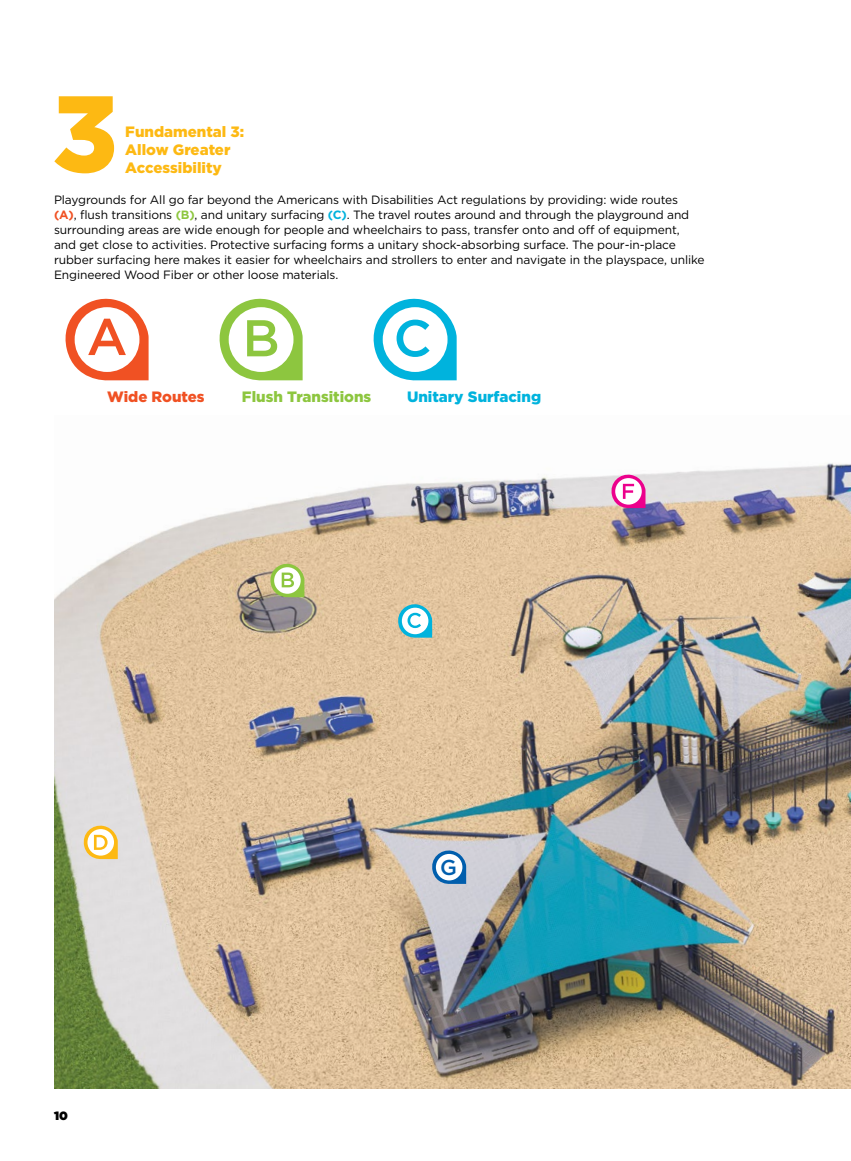
<style>
.page{position:relative;width:851px;height:1161px;background:#fff}
.page>*{position:absolute;margin:0;border:0;box-sizing:border-box;transform-origin:0 0}
.t1{font:900 108px "Gotham";color:#fdb913}
.t2{font:500 21.45px "Gotham";color:#005ead}
.t3{font:900 15px/18px "Gotham";color:#fdb913}
.t4{font:900 15px "Gotham";color:#8dc63f}
.t5{font:900 15px "Gotham";color:#00b3dd}
.t6{font:900 15px "Gotham";color:#f05123}
.t7{font:12px/15px "Gotham";letter-spacing:-.01em;color:#000}
.t8{font:900 12px "Gotham";color:#000}
.s1{font-weight:700;color:#f05123}
.s2{font-weight:700;color:#8dc63f}
.s3{font-weight:700;color:#00b3dd}
</style>
<div class="page">
<img style="left:54px;top:463px;width:796px;height:625px">
<svg style="left:65px;top:298px;width:83px;height:83px"></svg>
<svg style="left:219px;top:298px;width:83px;height:83px"></svg>
<svg style="left:268px;top:562px;width:36px;height:36px"></svg>
<svg style="left:373px;top:298px;width:83px;height:83px"></svg>
<svg style="left:395px;top:602px;width:37px;height:36px"></svg>
<svg style="left:81px;top:824px;width:37px;height:35px"></svg>
<svg style="left:608px;top:473px;width:37px;height:35px"></svg>
<svg style="left:429px;top:849px;width:37px;height:35px"></svg>
<div style="left:436px;top:854px;width:26px;height:26px;background:#fff;border-radius:50%"></div>
<h1 class="t1" style="left:53px;top:59px;width:66px">3</h1>
<p class="t7" style="left:54px;top:192px;width:652px">Playgrounds for All go far beyond the Americans with Disabilities Act regulations by providing: wide routes<br><span class="s1">(A)</span>, flush transitions <span class="s2">(B)</span>, and unitary surfacing <span class="s3">(C)</span>. The travel routes around and through the playground and surrounding areas are wide enough for people and wheelchairs to pass, transfer onto and off of equipment, and get close to activities. Protective surfacing forms a unitary shock-absorbing surface. The pour-in-place rubber surfacing here makes it easier for wheelchairs and strollers to enter and navigate in the playspace, unlike Engineered Wood Fiber or other loose materials.</p>
<p class="t3" style="left:125px;top:123px;width:120px">Fundamental 3:<br>Allow Greater<br>Accessibility</p>
<p class="t6" style="left:107px;top:386px;width:99px">Wide Routes</p>
<p class="t4" style="left:242px;top:386px;width:131px">Flush Transitions</p>
<p class="t5" style="left:407px;top:386px;width:136px">Unitary Surfacing</p>
<p class="t8" style="left:54px;top:1107px;width:15px">10</p>
<h2 class="t2" style="left:440px;top:853px;width:18px">G</h2>
</div>
